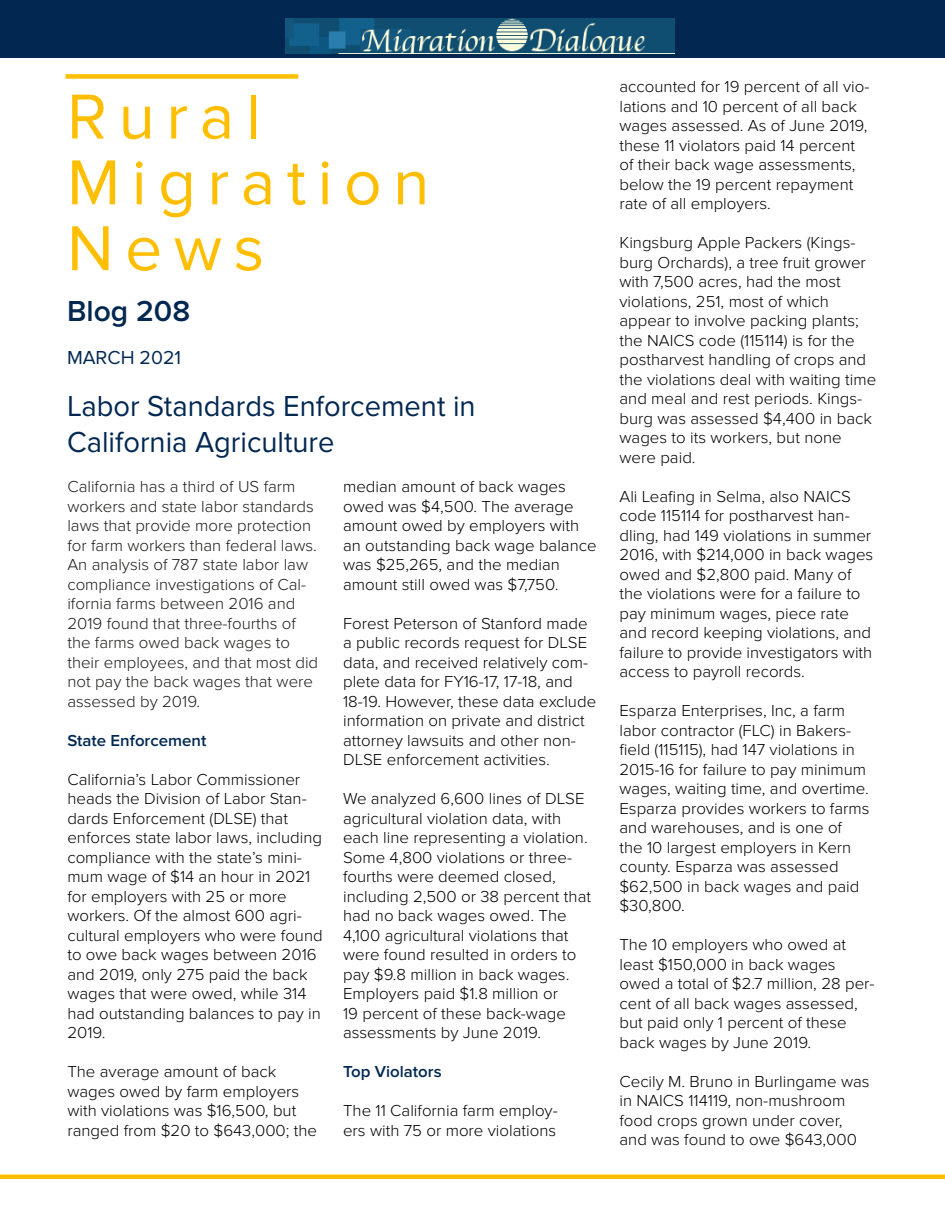
<style>
.page{position:relative;width:945px;height:1215px;background:#fff}
.page>*{position:absolute;margin:0;border:0;box-sizing:border-box;transform-origin:0 0}
.Magazine_Title{font:65.85px "Proxima Nova";letter-spacing:.175em;color:#ffbf00}
.Magazine_Title_Sub{font:30px/36px "Proxima Nova";color:#022851}
.Magazine_Title_Sub-2{font:600 30px "Proxima Nova";color:#022851}
.Number_-_Issue_-_Pri{font:19.5px "Proxima Nova";color:#022851}
.Body_Text{font:300 16.5px/19.5px "Proxima Nova";color:#000}
.Body_Text-2{font:300 16.5px/19.5px "Proxima Nova";color:#1d1d1b}
.Body_Text-3{font:600 16.5px "Proxima Nova";color:#022851}
</style>
<div class="page">
<div style="left:0;top:0;width:945px;height:58px;background:#022851"></div>
<div style="left:66px;top:74px;width:232px;height:5px;background:#ffbf00"></div>
<div style="left:0;top:1174px;width:945px;height:5px;background:#ffbf00"></div>
<img style="left:285px;top:18px;width:389px;height:35px">
<p class="Magazine_Title" style="left:67px;top:79px;width:195px">Rural</p>
<p class="Magazine_Title" style="left:67px;top:145px;width:364px">Migration</p>
<p class="Magazine_Title" style="left:67px;top:210px;width:199px">News</p>
<p class="Magazine_Title_Sub-2" style="left:67px;top:293px;width:125px">Blog 208</p>
<p class="Number_-_Issue_-_Pri" style="left:67px;top:346px;width:116px">MARCH 2021</p>
<p class="Magazine_Title_Sub" style="left:67px;top:389px;width:410px">Labor Standards Enforcement in<br>California Agriculture</p>
<p class="Body_Text-2" style="left:67px;top:477px;width:252px">California has a third of US farm workers and state labor standards laws that provide more protection for farm workers than federal laws.<br>An analysis of 787 state labor law compliance investigations of Cal&shy;ifornia farms between 2016 and<br>2019 found that three-fourths of the farms owed back wages to their employees, and that most did not pay the back wages that were assessed by 2019.</p>
<p class="Body_Text-3" style="left:67px;top:731px;width:141px">State Enforcement</p>
<p class="Body_Text" style="left:67px;top:770px;width:257px">California’s Labor Commissioner heads the Division of Labor Stan&shy;dards Enforcement (DLSE) that enforces state labor laws, including compliance with the state’s mini&shy;mum wage of $14 an hour in 2021 for employers with 25 or more workers. Of the almost 600 agri&shy;cultural employers who were found to owe back wages between 2016 and 2019, only 275 paid the back wages that were owed, while 314 had outstanding balances to pay in<br>2019.</p>
<p class="Body_Text" style="left:67px;top:1062px;width:251px">The average amount of back wages owed by farm employers with violations was $16,500, but ranged from $20 to $643,000; the</p>
<p class="Body_Text" style="left:343px;top:477px;width:255px">median amount of back wages owed was $4,500. The average amount owed by employers with an outstanding back wage balance was $25,265, and the median amount still owed was $7,750.</p>
<p class="Body_Text" style="left:343px;top:614px;width:255px">Forest Peterson of Stanford made a public records request for DLSE data, and received relatively com&shy;plete data for FY16-17, 17-18, and 18-19. However, these data exclude information on private and district attorney lawsuits and other non-DLSE enforcement activities.</p>
<p class="Body_Text" style="left:343px;top:789px;width:249px">We analyzed 6,600 lines of DLSE agricultural violation data, with each line representing a violation.<br>Some 4,800 violations or three&shy;fourths were deemed closed, including 2,500 or 38 percent that had no back wages owed. The<br>4,100 agricultural violations that were found resulted in orders to pay $9.8 million in back wages.<br>Employers paid $1.8 million or<br>19 percent of these back-wage assessments by June 2019.</p>
<p class="Body_Text-3" style="left:343px;top:1062px;width:100px">Top Violators</p>
<p class="Body_Text" style="left:343px;top:1101px;width:216px">The 11 California farm employ&shy;ers with 75 or more violations</p>
<p class="Body_Text" style="left:620px;top:77px;width:251px">accounted for 19 percent of all vio&shy;lations and 10 percent of all back wages assessed. As of June 2019, these 11 violators paid 14 percent of their back wage assessments, below the 19 percent repayment rate of all employers.</p>
<p class="Body_Text" style="left:620px;top:233px;width:258px">Kingsburg Apple Packers (Kings&shy;burg Orchards), a tree fruit grower with 7,500 acres, had the most violations, 251, most of which appear to involve packing plants; the NAICS code (115114) is for the postharvest handling of crops and the violations deal with waiting time and meal and rest periods. Kings&shy;burg was assessed $4,400 in back wages to its workers, but none were paid.</p>
<p class="Body_Text" style="left:620px;top:487px;width:255px">Ali Leafing in Selma, also NAICS code 115114 for postharvest han&shy;dling, had 149 violations in summer<br>2016, with $214,000 in back wages owed and $2,800 paid. Many of the violations were for a failure to pay minimum wages, piece rate and record keeping violations, and failure to provide investigators with access to payroll records.</p>
<p class="Body_Text" style="left:620px;top:701px;width:252px">Esparza Enterprises, Inc, a farm labor contractor (FLC) in Bakers&shy;field (115115), had 147 violations in<br>2015-16 for failure to pay minimum wages, waiting time, and overtime.<br>Esparza provides workers to farms and warehouses, and is one of<br>the 10 largest employers in Kern county. Esparza was assessed $62,500 in back wages and paid $30,800.</p>
<p class="Body_Text" style="left:620px;top:935px;width:257px">The 10 employers who owed at least $150,000 in back wages owed a total of $2.7 million, 28 per&shy;cent of all back wages assessed, but paid only 1 percent of these back wages by June 2019.</p>
<p class="Body_Text" style="left:620px;top:1072px;width:252px">Cecily M. Bruno in Burlingame was in NAICS 114119, non-mushroom food crops grown under cover, and was found to owe $643,000</p>
</div>
